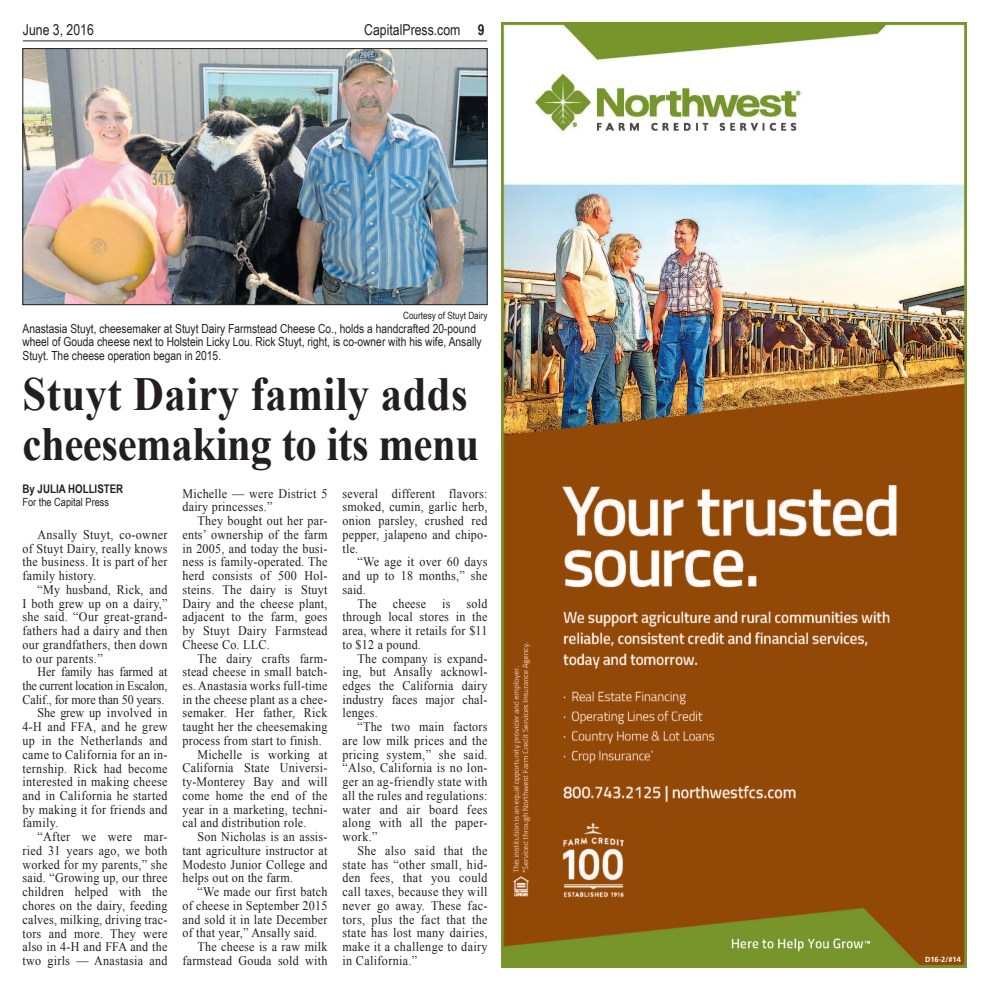
<style>
.page{position:relative;width:990px;height:990px;background:#fff}
.page>*{position:absolute;margin:0;border:0;box-sizing:border-box;transform-origin:0 0}
.t1{font:700 47.5px/50px "Times New Roman";letter-spacing:-.01em;color:#231f20;scale:.9 1}
.t2{font:15px "Arial Narrow";color:#231f20}
.t3{font:13.12px/13.8px "Times New Roman";letter-spacing:.02em;color:#231f20;text-align:justify;scale:.92 1}
.t4{font:13.12px "Times New Roman";letter-spacing:-.01em;color:#231f20;scale:.92 1}
.t5{font:12.5px/13.8px "Arial Narrow";color:#231f20}
.t6{font:700 11.88px "Arial Narrow";color:#231f20}
.t7{font:11.25px "Arial Narrow";color:#231f20}
.t8{font:10px "Arial Narrow";color:#231f20}
.t9{font:700 7.5px "Frutiger";color:#fff}
.s1{font-weight:700}
</style>
<div class="page">
<img style="left:24px;top:50px;width:462px;height:253px">
<div style="left:22px;top:48px;width:466px;height:257px;border:1px solid #231f20"></div>
<hr style="left:23px;top:41px;width:464px;height:1px;background:#231f20">
<img style="left:501px;top:22px;width:465px;height:946px">
<p class="t2" style="left:23px;top:24px;width:73px">June 3, 2016</p>
<p class="t2" style="left:364px;top:24px;width:122px">CapitalPress.com <span class="s1">9</span></p>
<p class="t8" style="left:403px;top:311px;width:86px">Courtesy of Stuyt Dairy</p>
<p class="t5" style="left:22px;top:322px;width:461px">Anastasia Stuyt, cheesemaker at Stuyt Dairy Farmstead Cheese Co., holds a handcrafted 20-pound wheel of Gouda cheese next to Holstein Licky Lou. Rick Stuyt, right, is co-owner with his wife, Ansally<br>Stuyt. The cheese operation began in 2015.</p>
<h1 class="t1" style="left:22px;top:374px;width:509px">Stuyt Dairy family adds cheesemaking to its menu</h1>
<p class="t6" style="left:22px;top:485px;width:102px">By JULIA HOLLISTER</p>
<p class="t7" style="left:22px;top:498px;width:88px">For the Capital Press</p>
<p class="t3" style="left:22px;top:529px;width:159px;text-indent:15px">Ansally Stuyt, co-owner of Stuyt Dairy, really knows the business. It is part of her family history.</p>
<p class="t3" style="left:22px;top:584px;width:159px;text-indent:15px">“My husband, Rick, and I both grew up on a dairy,” she said. “Our great-grand&shy;fathers had a dairy and then our grandfathers, then down to our parents.”</p>
<p class="t4" style="left:38px;top:667px;width:143px">Her family has farmed at</p>
<p class="t4" style="left:22px;top:681px;width:159px">the current location in Escalon,</p>
<p class="t4" style="left:22px;top:694px;width:156px">Calif., for more than 50 years.</p>
<p class="t3" style="left:38px;top:707px;width:143px">She grew up involved in</p>
<p class="t3" style="left:22px;top:721px;width:159px">4-H and FFA, and he grew</p>
<p class="t3" style="left:22px;top:735px;width:159px">up in the Netherlands and</p>
<p class="t3" style="left:22px;top:749px;width:159px">came to California for an in-</p>
<p class="t3" style="left:22px;top:762px;width:159px">ternship. Rick had become</p>
<p class="t3" style="left:22px;top:776px;width:159px">interested in making cheese</p>
<p class="t3" style="left:22px;top:790px;width:159px">and in California he started</p>
<p class="t3" style="left:22px;top:804px;width:159px">by making it for friends and</p>
<p class="t3" style="left:22px;top:817px;width:41px">family.</p>
<p class="t3" style="left:38px;top:831px;width:143px">“After we were mar-</p>
<p class="t3" style="left:22px;top:845px;width:159px">ried 31 years ago, we both</p>
<p class="t3" style="left:22px;top:859px;width:159px">worked for my parents,” she</p>
<p class="t3" style="left:22px;top:872px;width:159px">said. “Growing up, our three</p>
<p class="t3" style="left:22px;top:886px;width:159px">children helped with the</p>
<p class="t3" style="left:22px;top:900px;width:159px">chores on the dairy, feeding</p>
<p class="t3" style="left:22px;top:914px;width:159px">calves, milking, driving trac-</p>
<p class="t3" style="left:22px;top:927px;width:159px">tors and more. They were</p>
<p class="t3" style="left:22px;top:941px;width:159px">also in 4-H and FFA and the</p>
<p class="t3" style="left:22px;top:955px;width:159px">two girls — Anastasia and</p>
<p class="t3" style="left:183px;top:487px;width:159px">Michelle — were District 5 dairy princesses.”</p>
<p class="t3" style="left:183px;top:515px;width:159px;text-indent:15px">They bought out her par&shy;ents’ ownership of the farm in 2005, and today the busi&shy;ness is family-operated. The herd consists of 500 Hol&shy;steins. The dairy is Stuyt Dairy and the cheese plant, adjacent to the farm, goes by Stuyt Dairy Farmstead Cheese Co. LLC.</p>
<p class="t3" style="left:198px;top:652px;width:143px">The dairy crafts farm-</p>
<p class="t3" style="left:183px;top:666px;width:159px">stead cheese in small batch-</p>
<p class="t3" style="left:183px;top:680px;width:159px">es. Anastasia works full-time</p>
<p class="t3" style="left:183px;top:694px;width:159px">in the cheese plant as a chee-</p>
<p class="t3" style="left:183px;top:707px;width:159px">semaker. Her father, Rick</p>
<p class="t3" style="left:183px;top:721px;width:159px">taught her the cheesemaking</p>
<p class="t3" style="left:183px;top:735px;width:153px">process from start to finish.</p>
<p class="t3" style="left:198px;top:749px;width:143px">Michelle is working at</p>
<p class="t3" style="left:183px;top:762px;width:159px">California State Universi-</p>
<p class="t3" style="left:183px;top:776px;width:159px">ty-Monterey Bay and will</p>
<p class="t3" style="left:183px;top:790px;width:159px">come home the end of the</p>
<p class="t3" style="left:183px;top:804px;width:159px">year in a marketing, techni-</p>
<p class="t3" style="left:183px;top:817px;width:136px">cal and distribution role.</p>
<p class="t3" style="left:198px;top:831px;width:143px">Son Nicholas is an assis-</p>
<p class="t3" style="left:183px;top:845px;width:159px">tant agriculture instructor at</p>
<p class="t3" style="left:183px;top:859px;width:159px">Modesto Junior College and</p>
<p class="t3" style="left:183px;top:872px;width:122px">helps out on the farm.</p>
<p class="t3" style="left:198px;top:886px;width:143px">“We made our first batch</p>
<p class="t3" style="left:183px;top:900px;width:159px">of cheese in September 2015</p>
<p class="t3" style="left:183px;top:914px;width:159px">and sold it in late December</p>
<p class="t3" style="left:183px;top:927px;width:148px">of that year,” Ansally said.</p>
<p class="t3" style="left:198px;top:941px;width:143px">The cheese is a raw milk</p>
<p class="t3" style="left:183px;top:955px;width:159px">farmstead Gouda sold with</p>
<p class="t3" style="left:342px;top:487px;width:159px">several different flavors: smoked, cumin, garlic herb, onion parsley, crushed red pepper, jalapeno and chipo&shy;tle.</p>
<p class="t3" style="left:342px;top:556px;width:159px;text-indent:15px">“We age it over 60 days and up to 18 months,” she said.</p>
<p class="t3" style="left:342px;top:597px;width:159px;text-indent:15px">The cheese is sold through local stores in the area, where it retails for $11 to $12 a pound.</p>
<p class="t3" style="left:342px;top:652px;width:159px;text-indent:15px">The company is expand&shy;ing, but Ansally acknowl&shy;edges the California dairy industry faces major chal&shy;lenges.</p>
<p class="t3" style="left:342px;top:721px;width:159px;text-indent:15px">“The two main factors are low milk prices and the pricing system,” she said. “Also, California is no lon&shy;ger an ag-friendly state with all the rules and regulations: water and air board fees along with all the paper&shy;work.”</p>
<p class="t3" style="left:342px;top:845px;width:159px;text-indent:15px">She also said that the state has “other small, hid&shy;den fees, that you could call taxes, because they will never go away. These fac&shy;tors, plus the fact that the state has lost many dairies, make it a challenge to dairy in California.”</p>
<p class="t9" style="left:925px;top:955px;width:37px">D16-2/#14</p>
</div>
